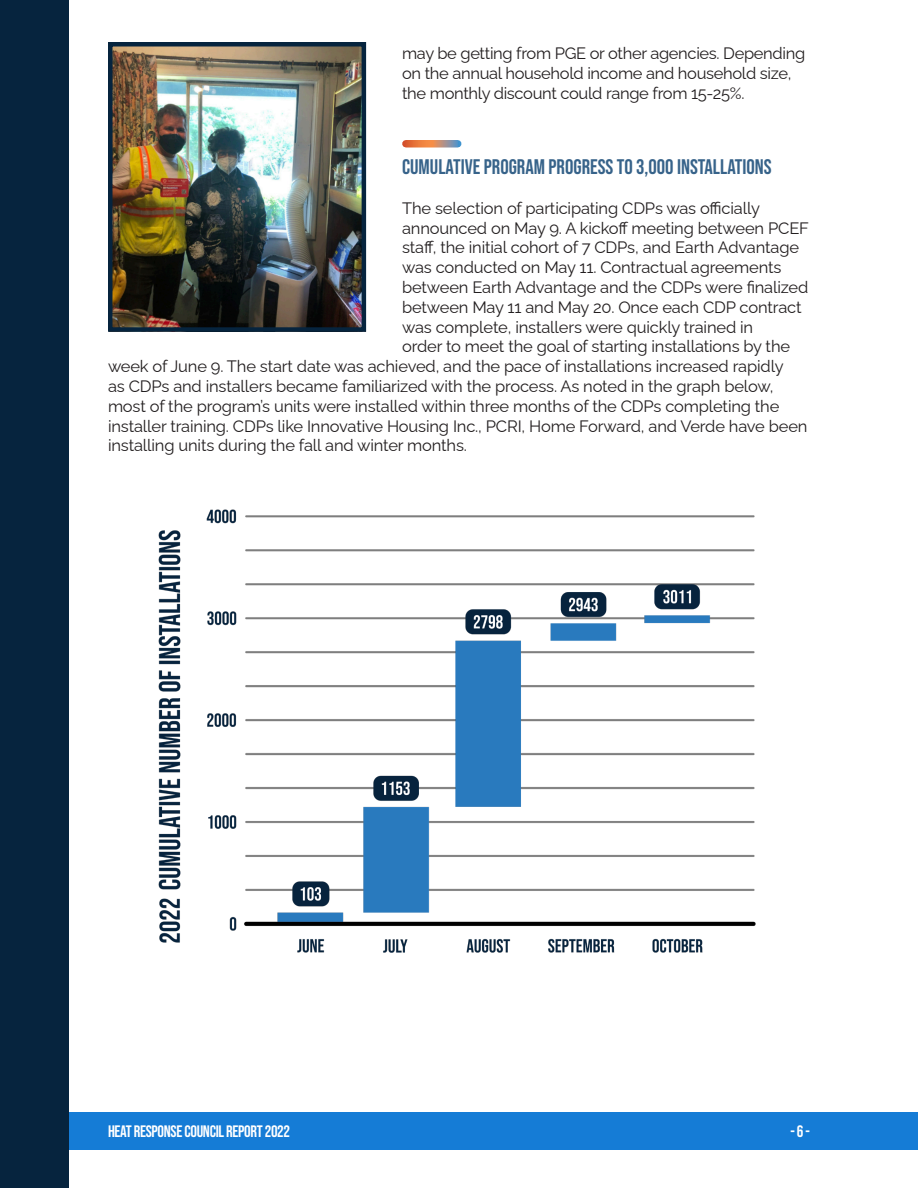
<style>
.page{position:relative;width:918px;height:1188px;background:#fff}
.page>*{position:absolute;margin:0;border:0;box-sizing:border-box;transform-origin:0 0}
.SUBHEADER{font:21px "Bebas Neue";color:#37638a}
.BODY{font:16.5px/19.8px "Raleway";letter-spacing:-.01em;color:#231f20}
.t1{font:16.5px "Bebas Neue";letter-spacing:-.02em;color:#fff}
</style>
<div class="page">
<div style="left:0;top:1112px;width:918px;height:38px;background:#157cd6"></div>
<div style="left:0;top:0;width:68px;height:1188px;background:#06243e"></div>
<svg style="left:406px;top:140px;width:52px;height:8px"></svg>
<img style="left:158px;top:509px;width:598px;height:444px">
<img style="left:113px;top:47px;width:248px;height:280px">
<div style="left:108px;top:42px;width:258px;height:290px;border:4px solid #06243e"></div>
<p class="BODY" style="left:402px;top:41px;width:405px">may be getting from PGE or other agencies. Depending on the annual household income and household size, the monthly discount could range from 15-25%.</p>
<p class="SUBHEADER" style="left:402px;top:155px;width:371px">CUMULATIVE PROGRAM PROGRESS TO 3,000 INSTALLATIONS</p>
<p class="BODY" style="left:402px;top:196px;width:359px">The selection of participating CDPs was officially</p>
<p class="BODY" style="left:402px;top:216px;width:408px">announced on May 9. A kickoff meeting between PCEF</p>
<p class="BODY" style="left:402px;top:236px;width:398px">staff, the initial cohort of 7 CDPs, and Earth Advantage</p>
<p class="BODY" style="left:402px;top:256px;width:381px">was conducted on May 11. Contractual agreements</p>
<p class="BODY" style="left:402px;top:275px;width:408px">between Earth Advantage and the CDPs were finalized</p>
<p class="BODY" style="left:402px;top:295px;width:401px">between May 11 and May 20. Once each CDP contract</p>
<p class="BODY" style="left:402px;top:315px;width:353px">was complete, installers were quickly trained in</p>
<p class="BODY" style="left:402px;top:335px;width:390px">order to meet the goal of starting installations by the</p>
<p class="BODY" style="left:108px;top:355px;width:677px">week of June 9. The start date was achieved, and the pace of installations increased rapidly</p>
<p class="BODY" style="left:108px;top:374px;width:667px">as CDPs and installers became familiarized with the process. As noted in the graph below,</p>
<p class="BODY" style="left:108px;top:394px;width:673px">most of the program’s units were installed within three months of the CDPs completing the</p>
<p class="BODY" style="left:108px;top:414px;width:701px">installer training. CDPs like Innovative Housing Inc., PCRI, Home Forward, and Verde have been</p>
<p class="BODY" style="left:108px;top:434px;width:360px">installing units during the fall and winter months.</p>
<p class="t1" style="left:108px;top:1122px;width:184px">HEAT RESPONSE COUNCIL REPORT 2022</p>
<p class="t1" style="left:791px;top:1122px;width:21px">- 6 -</p>
</div>
